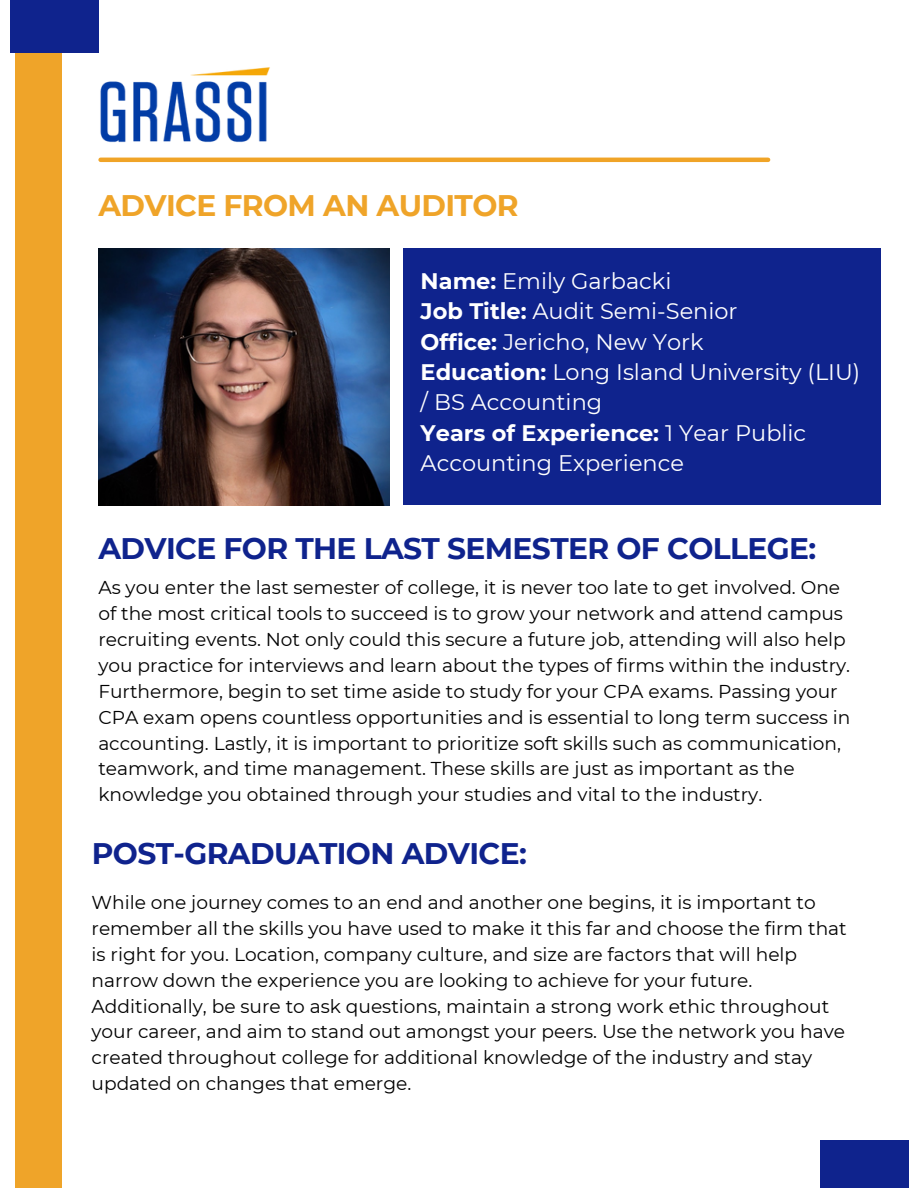
<style>
.page{position:relative;width:918px;height:1188px;background:#fff}
.page>*{position:absolute;margin:0;border:0;box-sizing:border-box;transform-origin:0 0}
.t1{font:700 29.7px "Montserrat";letter-spacing:-.02em;color:#0f238d}
.t2{font:700 29.7px "Montserrat";letter-spacing:-.02em;color:#efa429}
.t3{font:22.5px/30.3px "Montserrat";color:#fff}
.t4{font:18.6px/25.8px "Montserrat";color:#000}
.s1{font-weight:700}
</style>
<div class="page">
<div style="left:16px;top:0;width:46px;height:1188px;background:#efa429"></div>
<div style="left:403px;top:249px;width:478px;height:256px;background:#0f238d"></div>
<img style="left:98px;top:249px;width:292px;height:256px">
<div style="left:10px;top:0;width:88px;height:53px;background:#0f238d"></div>
<div style="left:820px;top:1140px;width:89px;height:48px;background:#0f238d"></div>
<hr style="left:101px;top:158px;width:667px;height:4px;background:#f0a427">
<img style="left:100px;top:67px;width:170px;height:76px">
<p class="t2" style="left:98px;top:187px;width:422px">ADVICE FROM AN AUDITOR</p>
<h1 class="t3" style="left:421px;top:266px;width:441px"><span class="s1">Name:</span> Emily Garbacki<br><span class="s1">Job Title:</span> Audit Semi-Senior<br><span class="s1">Office:</span> Jericho, New York<br><span class="s1">Education:</span> Long Island University (LIU) / BS Accounting<br><span class="s1">Years of Experience:</span> 1 Year Public<br>Accounting Experience</h1>
<p class="t1" style="left:98px;top:530px;width:719px">ADVICE FOR THE LAST SEMESTER OF COLLEGE:</p>
<h2 class="t4" style="left:98px;top:575px;width:754px">As you enter the last semester of college, it is never too late to get involved. One of the most critical tools to succeed is to grow your network and attend campus recruiting events. Not only could this secure a future job, attending will also help you practice for interviews and learn about the types of firms within the industry.<br>Furthermore, begin to set time aside to study for your CPA exams. Passing your CPA exam opens countless opportunities and is essential to long term success in accounting. Lastly, it is important to prioritize soft skills such as communication, teamwork, and time management. These skills are just as important as the knowledge you obtained through your studies and vital to the industry.</h2>
<h1 class="t1" style="left:92px;top:835px;width:436px">POST-GRADUATION ADVICE:</h1>
<p class="t4" style="left:92px;top:889px;width:757px">While one journey comes to an end and another one begins, it is important to remember all the skills you have used to make it this far and choose the firm that is right for you. Location, company culture, and size are factors that will help narrow down the experience you are looking to achieve for your future.<br>Additionally, be sure to ask questions, maintain a strong work ethic throughout your career, and aim to stand out amongst your peers. Use the network you have created throughout college for additional knowledge of the industry and stay updated on changes that emerge.</p>
</div>
